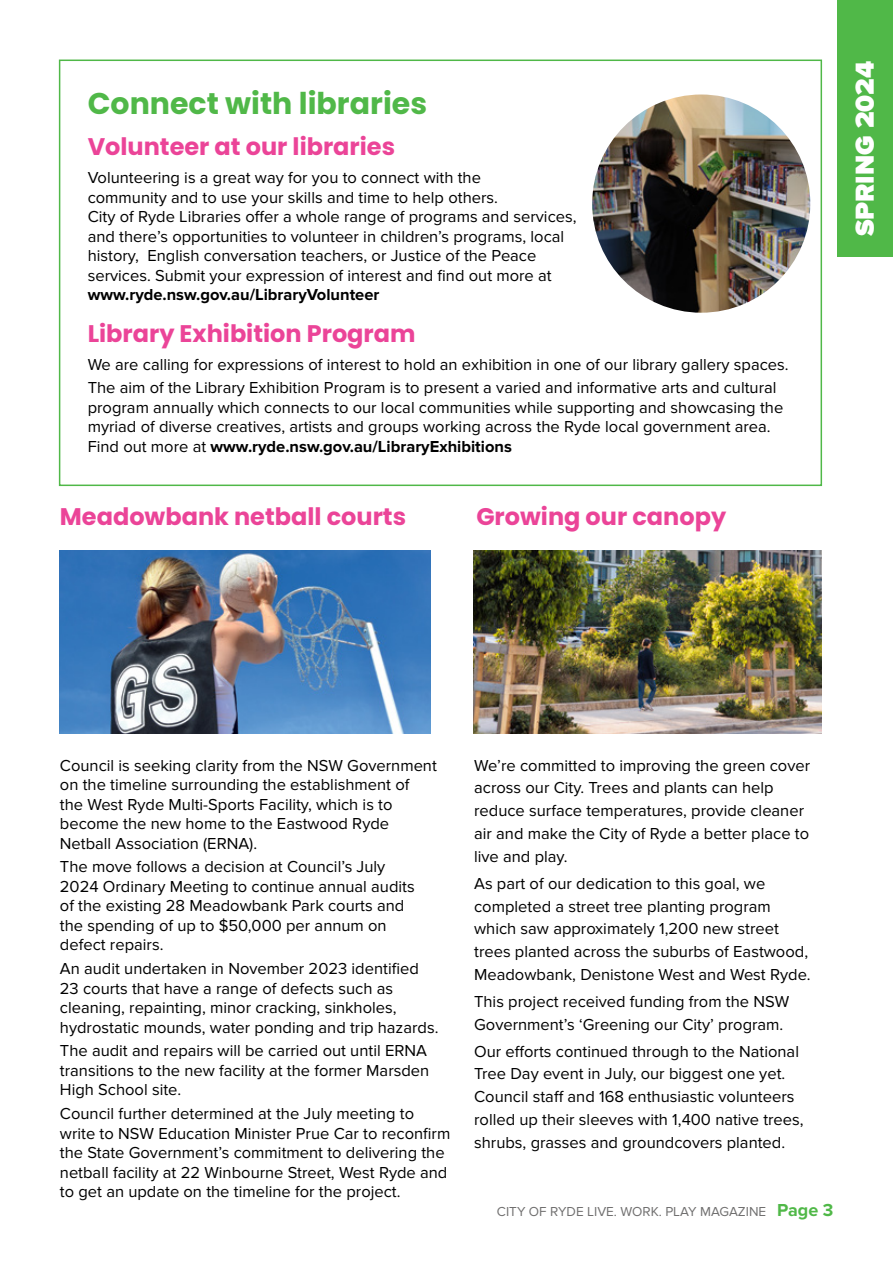
<style>
.page{position:relative;width:893px;height:1263px;background:#fff}
.page>*{position:absolute;margin:0;border:0;box-sizing:border-box;transform-origin:0 0}
.t1{font:700 30px "Poppins";color:#50b848}
.t2{font:900 27px "Proxima Nova";color:#fff}
.t3{font:700 24px "Poppins";color:#eb4498}
.t4{font:16.5px/19.5px "Proxima Nova";color:#000}
.t5{font:700 16.5px "Proxima Nova";color:#000}
.t6{font:13.5px "Proxima Nova";color:#706f6f}
.s1{font-weight:700}
.s2{font-weight:700;font-size:18px;color:#50b848}
</style>
<div class="page">
<div style="left:59px;top:60px;width:763px;height:426px;border:2px solid #50b848"></div>
<img style="left:59px;top:550px;width:372px;height:183px">
<img style="left:474px;top:550px;width:348px;height:183px">
<img style="left:592px;top:94px;width:218px;height:219px;border-radius:109px">
<div style="left:837px;top:0;width:56px;height:256px;background:#50b848"></div>
<h1 class="t1" style="left:88px;top:86px;width:341px">Connect with libraries</h1>
<h3 class="t3" style="left:88px;top:133px;width:309px">Volunteer at our libraries</h3>
<p class="t4" style="left:88px;top:168px;width:490px">Volunteering is a great way for you to connect with the<br>community and to use your skills and time to help others.<br>City of Ryde Libraries offer a whole range of programs and services, and there’s opportunities to volunteer in children’s programs, local history, English conversation teachers, or Justice of the Peace services. Submit your expression of interest and find out more at</p>
<p class="t5" style="left:88px;top:285px;width:293px">www.ryde.nsw.gov.au/LibraryVolunteer</p>
<h3 class="t3" style="left:88px;top:319px;width:329px">Library Exhibition Program</h3>
<p class="t4" style="left:88px;top:353px;width:702px;line-height:23.7px">We are calling for expressions of interest to hold an exhibition in one of our library gallery spaces.<br>The aim of the Library Exhibition Program is to present a varied and informative arts and cultural</p>
<p class="t4" style="left:88px;top:398px;width:697px">program annually which connects to our local communities while supporting and showcasing the myriad of diverse creatives, artists and groups working across the Ryde local government area.<br>Find out more at <span class="s1">www.ryde.nsw.gov.au/LibraryExhibitions</span></p>
<h3 class="t3" style="left:60px;top:502px;width:348px">Meadowbank netball courts</h3>
<h3 class="t3" style="left:476px;top:502px;width:251px">Growing our canopy</h3>
<h2 class="t2" style="left:849px;top:236px;width:177px;rotate:-90deg">SPRING 2024</h2>
<p class="t4" style="left:60px;top:756px;width:378px">Council is seeking clarity from the NSW Government on the timeline surrounding the establishment of<br>the West Ryde Multi-Sports Facility, which is to become the new home to the Eastwood Ryde Netball Association (ERNA).</p>
<p class="t4" style="left:60px;top:858px;width:356px">The move follows a decision at Council’s July 2024 Ordinary Meeting to continue annual audits of the existing 28 Meadowbank Park courts and the spending of up to $50,000 per annum on defect repairs.</p>
<p class="t4" style="left:60px;top:959px;width:380px">An audit undertaken in November 2023 identified 23 courts that have a range of defects such as cleaning, repainting, minor cracking, sinkholes, hydrostatic mounds, water ponding and trip hazards.</p>
<p class="t4" style="left:60px;top:1042px;width:371px">The audit and repairs will be carried out until ERNA transitions to the new facility at the former Marsden<br>High School site.</p>
<p class="t4" style="left:60px;top:1104px;width:392px">Council further determined at the July meeting to write to NSW Education Minister Prue Car to reconfirm the State Government’s commitment to delivering the netball facility at 22 Winbourne Street, West Ryde and to get an update on the timeline for the project.</p>
<p class="t4" style="left:474px;top:754px;width:337px;line-height:22.8px">We’re committed to improving the green cover across our City. Trees and plants can help reduce surface temperatures, provide cleaner air and make the City of Ryde a better place to live and play.</p>
<p class="t4" style="left:474px;top:872px;width:338px;line-height:22.8px">As part of our dedication to this goal, we completed a street tree planting program which saw approximately 1,200 new street trees planted across the suburbs of Eastwood, Meadowbank, Denistone West and West Ryde.</p>
<p class="t4" style="left:474px;top:990px;width:317px;line-height:22.8px">This project received funding from the NSW<br>Government’s ‘Greening our City’ program.</p>
<p class="t4" style="left:474px;top:1040px;width:331px;line-height:22.8px">Our efforts continued through to the National Tree Day event in July, our biggest one yet.<br>Council staff and 168 enthusiastic volunteers rolled up their sleeves with 1,400 native trees, shrubs, grasses and groundcovers planted.</p>
<p class="t6" style="left:497px;top:1203px;width:338px">CITY OF RYDE LIVE. WORK. PLAY MAGAZINE <span class="s2">Page 3</span></p>
</div>
